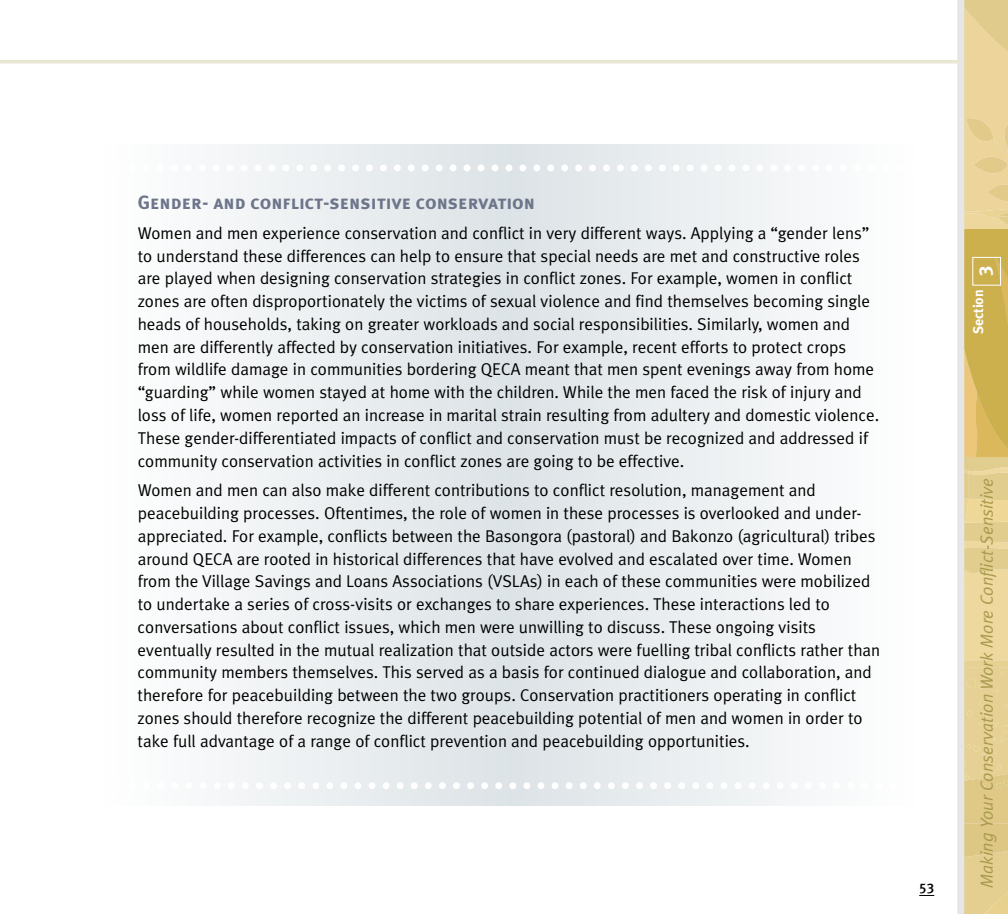
<style>
.page{position:relative;width:1008px;height:914px;background:#fff}
.page>*{position:absolute;margin:0;border:0;box-sizing:border-box;transform-origin:0 0}
.t1{font:19.25px "Meta Plus Bold Caps";color:#6d758a}
.t2{font:19.25px "Meta Plus Bold Caps";color:#fff}
.t3{font:italic 17.5px "Meta Plus Normal";color:#a89a4d}
.t4{font:17.15px/22.8px "Meta Plus Normal";color:#000}
.t5{font:700 14px "Meta Plus";color:#fff}
.t6{font:14px "Meta Plus Medium Caps";color:#000}
</style>
<div class="page">
<svg style="left:964px;top:0;width:44px;height:914px;background:#e1ca86"></svg>
<div style="left:957px;top:0;width:7px;height:914px;background:#e6e6e6"></div>
<hr style="left:0;top:60px;width:961px;height:3px;background:#e9e6d2">
<div style="left:972px;top:257px;width:29px;height:28px;border:1px solid #fff"></div>
<svg style="left:919px;top:895px;width:15px;height:1px"></svg>
<svg style="left:221px;top:145px;width:579px;height:660px"></svg>
<svg style="left:221px;top:164px;width:579px;height:7px"></svg>
<svg style="left:221px;top:782px;width:579px;height:7px"></svg>
<p class="t1" style="left:138px;top:191px;width:399px">Gender- and conflict-sensitive conservation</p>
<p class="t4" style="left:138px;top:221px;width:743px">Women and men experience conservation and conflict in very different ways. Applying a “gender lens” to understand these differences can help to ensure that special needs are met and constructive roles are played when designing conservation strategies in conflict zones. For example, women in conflict zones are often disproportionately the victims of sexual violence and find themselves becoming single heads of households, taking on greater workloads and social responsibilities. Similarly, women and men are differently affected by conservation initiatives. For example, recent efforts to protect crops from wildlife damage in communities bordering QECA meant that men spent evenings away from home “guarding” while women stayed at home with the children. While the men faced the risk of injury and loss of life, women reported an increase in marital strain resulting from adultery and domestic violence.<br>These gender-differentiated impacts of conflict and conservation must be recognized and addressed if community conservation activities in conflict zones are going to be effective.</p>
<p class="t4" style="left:138px;top:479px;width:744px">Women and men can also make different contributions to conflict resolution, management and peacebuilding processes. Oftentimes, the role of women in these processes is overlooked and under&shy;appreciated. For example, conflicts between the Basongora (pastoral) and Bakonzo (agricultural) tribes around QECA are rooted in historical differences that have evolved and escalated over time. Women from the Village Savings and Loans Associations (VSLAs) in each of these communities were mobilized to undertake a series of cross-visits or exchanges to share experiences. These interactions led to conversations about conflict issues, which men were unwilling to discuss. These ongoing visits eventually resulted in the mutual realization that outside actors were fuelling tribal conflicts rather than community members themselves. This served as a basis for continued dialogue and collaboration, and therefore for peacebuilding between the two groups. Conservation practitioners operating in conflict zones should therefore recognize the different peacebuilding potential of men and women in order to take full advantage of a range of conflict prevention and peacebuilding opportunities.</p>
<p class="t2" style="left:974px;top:276px;width:12px;rotate:-90deg">3</p>
<p class="t5" style="left:970px;top:334px;width:46px;rotate:-90deg">Section</p>
<p class="t6" style="left:919px;top:880px;width:16px">53</p>
<p class="t3" style="left:976px;top:887px;width:411px;rotate:-90deg">Making Your Conservation Work More Conflict-Sensitive</p>
</div>
